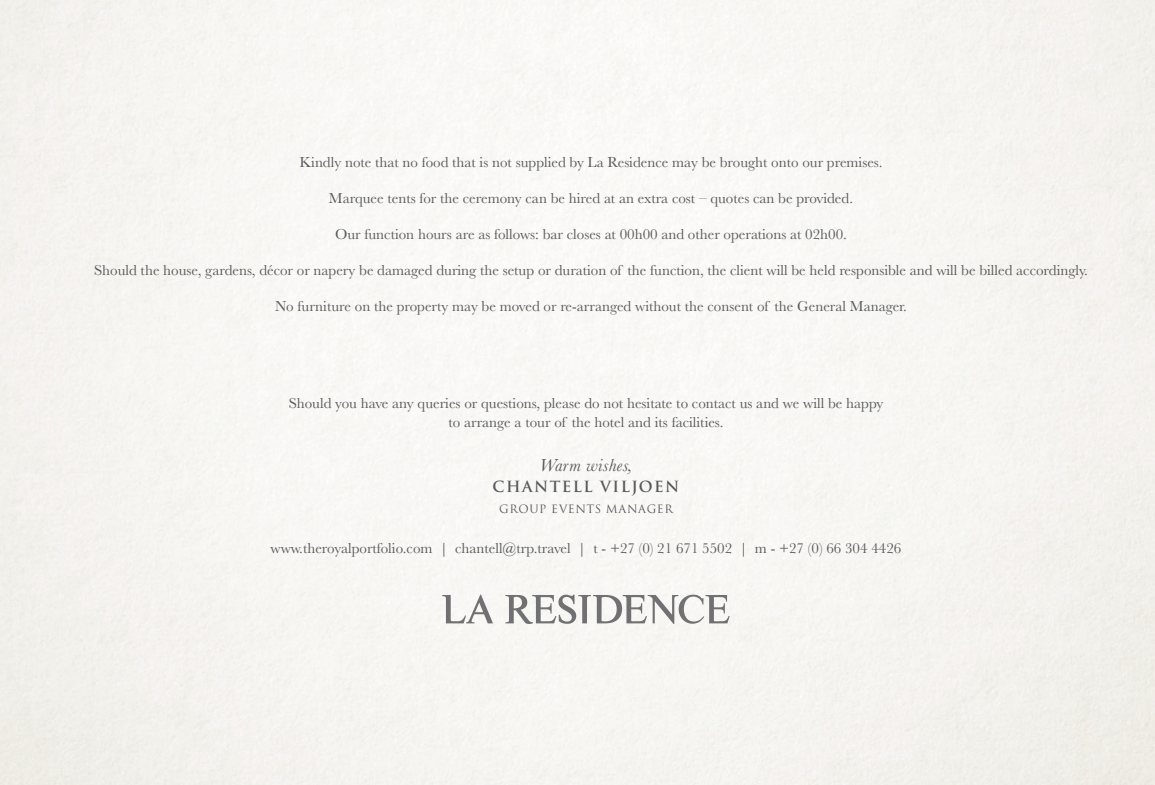
<style>
.page{position:relative;width:1155px;height:785px;background:#fff}
.page>*{position:absolute;margin:0;border:0;box-sizing:border-box;transform-origin:0 0}
.t1{font:italic 18px "Baskerville";letter-spacing:.025em;color:#58595b}
.t2{font:15px/19.5px "Baskerville";color:#58595b;text-align:center}
.t3{font:700 15px "Trajan Pro";letter-spacing:.1em;color:#58595b}
.t4{font:11.25px "Trajan Pro";letter-spacing:.05em;color:#58595b}
</style>
<div class="page">
<svg style="left:442px;top:595px;width:288px;height:29px"></svg>
<p class="t2" style="left:300px;top:153px;width:584px">Kindly note that no food that is not supplied by La Residence may be brought onto our premises.</p>
<p class="t2" style="left:329px;top:189px;width:526px">Marquee tents for the ceremony can be hired at an extra cost – quotes can be provided.</p>
<p class="t2" style="left:335px;top:225px;width:513px">Our function hours are as follows: bar closes at 00h00 and other operations at 02h00.</p>
<p class="t2" style="left:94px;top:261px;width:995px">Should the house, gardens, décor or napery be damaged during the setup or duration of the function, the client will be held responsible and will be billed accordingly.</p>
<p class="t2" style="left:275px;top:297px;width:633px">No furniture on the property may be moved or re-arranged without the consent of the General Manager.</p>
<p class="t2" style="left:289px;top:393px;width:596px">Should you have any queries or questions, please do not hesitate to contact us and we will be happy to arrange a tour of the hotel and its facilities.</p>
<p class="t1" style="left:539px;top:454px;width:95px">Warm wishes,</p>
<p class="t3" style="left:492px;top:478px;width:188px">CHANTELL VILJOEN</p>
<p class="t4" style="left:499px;top:502px;width:175px">GROUP EVENTS MANAGER</p>
<p class="t2" style="left:271px;top:538px;width:632px">www.theroyalportfolio.com | chantell@trp.travel | t - +27 (0) 21 671 5502 | m - +27 (0) 66 304 4426</p>
</div>
